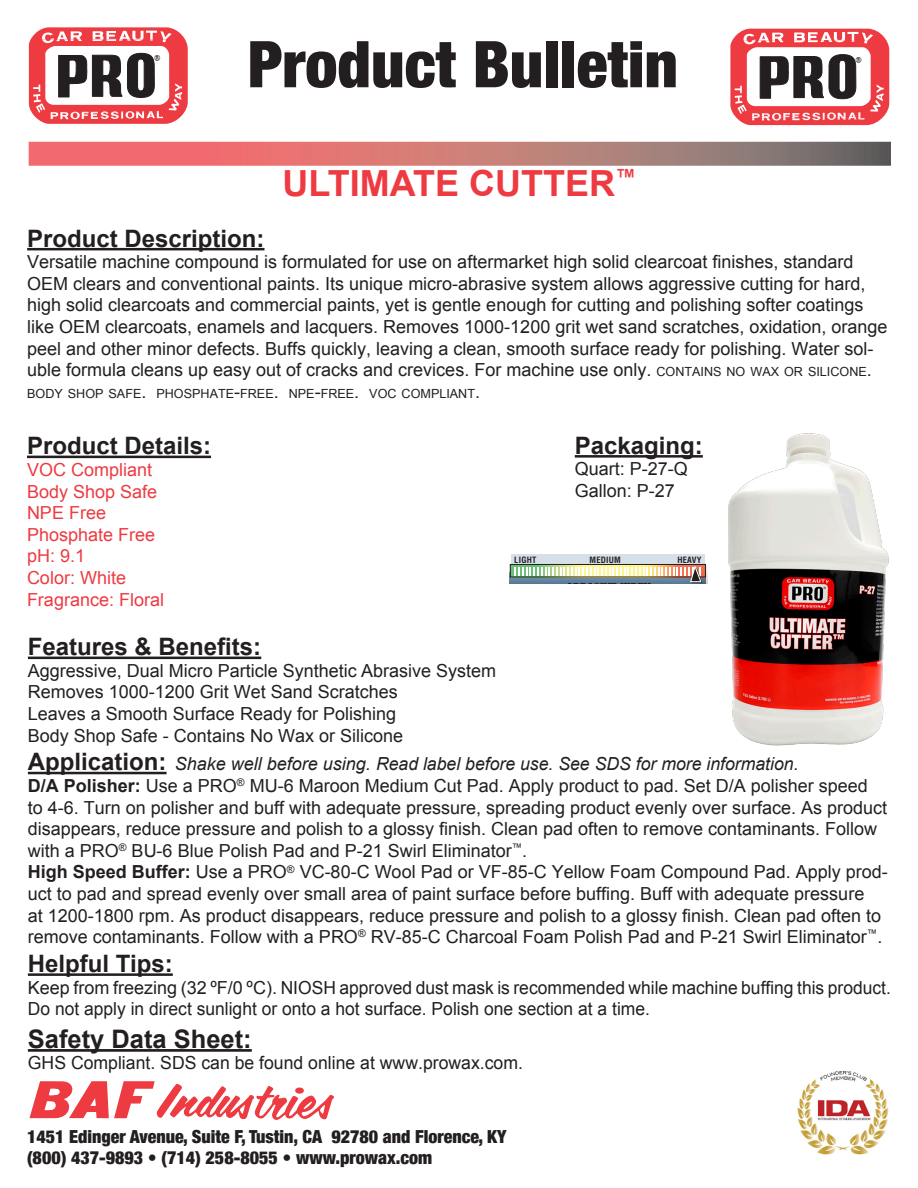
<style>
.page{position:relative;width:918px;height:1188px;background:#fff}
.page>*{position:absolute;margin:0;border:0;box-sizing:border-box;transform-origin:0 0}
.t1{font:900 condensed 64.5px "Helvetica Neue";color:#231f20}
.t2{font:700 36px "Arial";color:#ee3a41}
.Body_Text{font:700 25.5px "Arial";color:#231f20}
.t3{font:700 24px "Arial";color:#231f20}
.BAF_Labels{font:18px/21.6px "Arial";color:#231f20}
.Body_Text-2{font:18px/21.6px "Arial";color:#231f20}
.t4{font:900 condensed 18px "Helvetica Neue";color:#231f20}
.t5{font:italic 18px "Arial";color:#231f20}
.t6{font:18px "Arial";color:#ee3a41}
.BAF_Labels-2{font:12.6px "Arial";color:#231f20}
.t7{font:9.45px "Courier";color:#231f20}
.t8{font:700 condensed 8.55px "Helvetica";letter-spacing:.025em;color:#231f20}
.s1{font-size:12.6px}
.s2{font-style:inherit}
.s3{font-size:18px}
.s4{font-weight:700;font-style:normal;font-size:24px}
.s5{font-weight:700}
</style>
<div class="page">
<img style="left:797px;top:1071px;width:92px;height:84px">
<svg style="left:29px;top:142px;width:862px;height:24px;background:#c37674"></svg>
<svg style="left:29px;top:1081px;width:305px;height:39px"></svg>
<div style="left:295px;top:1088px;width:9px;height:6px;background:#ee3a41;border-radius:50%"></div>
<svg style="left:28px;top:27px;width:160px;height:97px"></svg>
<svg style="left:730px;top:28px;width:160px;height:98px"></svg>
<hr style="left:28px;top:657px;width:233px;height:2px;background:#231f20">
<hr style="left:28px;top:772px;width:139px;height:2px;background:#231f20">
<hr style="left:28px;top:973px;width:145px;height:3px;background:#231f20">
<hr style="left:28px;top:1049px;width:224px;height:3px;background:#231f20">
<hr style="left:27px;top:248px;width:238px;height:2px;background:#231f20">
<hr style="left:575px;top:455px;width:128px;height:3px;background:#231f20">
<hr style="left:27px;top:456px;width:184px;height:2px;background:#231f20">
<div style="left:511px;top:554px;width:194px;height:11px;background:#d7e0e9"></div>
<img style="left:702px;top:564px;width:6px;height:19px">
<svg style="left:515px;top:564px;width:187px;height:20px"></svg>
<img style="left:728px;top:433px;width:161px;height:313px">
<p class="t1" style="left:248px;top:11px;width:432px">Product Bulletin</p>
<p class="t7" style="left:154px;top:51px;width:7px">®</p>
<p class="t7" style="left:856px;top:52px;width:7px">®</p>
<p class="t2" style="left:283px;top:160px;width:355px">ULTIMATE CUTTER<sup>™</sup></p>
<p class="t3" style="left:27px;top:222px;width:239px">Product Description:</p>
<p class="BAF_Labels" style="left:27px;top:251px;width:862px">Versatile machine compound is formulated for use on aftermarket high solid clearcoat finishes, standard OEM clears and conventional paints. Its unique micro-abrasive system allows aggressive cutting for hard, high solid clearcoats and commercial paints, yet is gentle enough for cutting and polishing softer coatings like OEM clearcoats, enamels and lacquers. Removes 1000-1200 grit wet sand scratches, oxidation, orange peel and other minor defects. Buffs quickly, leaving a clean, smooth surface ready for polishing. Water sol&shy;uble formula cleans up easy out of cracks and crevices. For machine use only. <span class="s1">CONTAINS NO WAX OR SILICONE</span><span class="s2">.</span></p>
<p class="BAF_Labels-2" style="left:27px;top:385px;width:454px">BODY SHOP SAFE<span class="s3">.</span> PHOSPHATE<span class="s3">-</span>FREE<span class="s3">.</span> NPE<span class="s3">-</span>FREE<span class="s3">.</span> VOC COMPLIANT<span class="s3">.</span></p>
<p class="t3" style="left:575px;top:430px;width:130px">Packaging:</p>
<p class="BAF_Labels" style="left:575px;top:458px;width:115px">Quart: P-27-Q</p>
<p class="BAF_Labels" style="left:575px;top:480px;width:102px">Gallon: P-27</p>
<p class="t3" style="left:27px;top:430px;width:186px">Product Details:</p>
<p class="t6" style="left:27px;top:458px;width:127px">VOC Compliant</p>
<p class="t6" style="left:27px;top:479px;width:132px">Body Shop Safe</p>
<p class="t6" style="left:27px;top:501px;width:81px">NPE Free</p>
<p class="t6" style="left:27px;top:523px;width:130px">Phosphate Free</p>
<p class="t6" style="left:27px;top:544px;width:60px">pH: 9.1</p>
<p class="t6" style="left:27px;top:566px;width:101px">Color: White</p>
<p class="t6" style="left:27px;top:587px;width:139px">Fragrance: Floral</p>
<p class="t8" style="left:514px;top:554px;width:24px">LIGHT</p>
<p class="t8" style="left:590px;top:554px;width:33px">MEDIUM</p>
<p class="t8" style="left:677px;top:554px;width:26px">HEAVY</p>
<p class="t3" style="left:28px;top:631px;width:235px">Features &amp; Benefits:</p>
<p class="BAF_Labels" style="left:28px;top:660px;width:470px">Aggressive, Dual Micro Particle Synthetic Abrasive System</p>
<p class="BAF_Labels" style="left:28px;top:682px;width:371px">Removes 1000-1200 Grit Wet Sand Scratches</p>
<p class="BAF_Labels" style="left:28px;top:703px;width:370px">Leaves a Smooth Surface Ready for Polishing</p>
<p class="BAF_Labels" style="left:28px;top:725px;width:377px">Body Shop Safe - Contains No Wax or Silicone</p>
<p class="t5" style="left:28px;top:753px;width:772px"><span class="s4">Application:</span> Shake well before using. Read label before use. See SDS for more information.</p>
<p class="BAF_Labels" style="left:28px;top:775px;width:861px"><span class="s5">D/A Polisher:</span> Use a PRO<sup>®</sup> MU-6 Maroon Medium Cut Pad. Apply product to pad. Set D/A polisher speed to 4-6. Turn on polisher and buff with adequate pressure, spreading product evenly over surface. As product disappears, reduce pressure and polish to a glossy finish. Clean pad often to remove contaminants. Follow with a PRO<sup>®</sup> BU-6 Blue Polish Pad and P-21 Swirl Eliminator<sup>™</sup>.</p>
<p class="BAF_Labels" style="left:28px;top:862px;width:862px"><span class="s5">High Speed Buffer:</span> Use a PRO<sup>®</sup> VC-80-C Wool Pad or VF-85-C Yellow Foam Compound Pad. Apply prod&shy;uct to pad and spread evenly over small area of paint surface before buffing. Buff with adequate pressure<br>at 1200-1800 rpm. As product disappears, reduce pressure and polish to a glossy finish. Clean pad often to remove contaminants. Follow with a PRO<sup>®</sup> RV-85-C Charcoal Foam Polish Pad and P-21 Swirl Eliminator<sup>™</sup>.</p>
<p class="t3" style="left:28px;top:948px;width:146px">Helpful Tips:</p>
<p class="Body_Text-2" style="left:28px;top:977px;width:865px">Keep from freezing (32 ºF/0 ºC). NIOSH approved dust mask is recommended while machine buffing this product.<br>Do not apply in direct sunlight or onto a hot surface. Polish one section at a time.</p>
<p class="Body_Text" style="left:28px;top:1022px;width:225px">Safety Data Sheet:</p>
<p class="BAF_Labels" style="left:28px;top:1052px;width:497px">GHS Compliant. SDS can be found online at www.prowax.com.</p>
<p class="t4" style="left:27px;top:1121px;width:481px">1451 Edinger Avenue, Suite F, Tustin, CA 92780 and Florence, KY</p>
<p class="t4" style="left:27px;top:1143px;width:407px">(800) 437-9893 • (714) 258-8055 • www.prowax.com</p>
</div>
